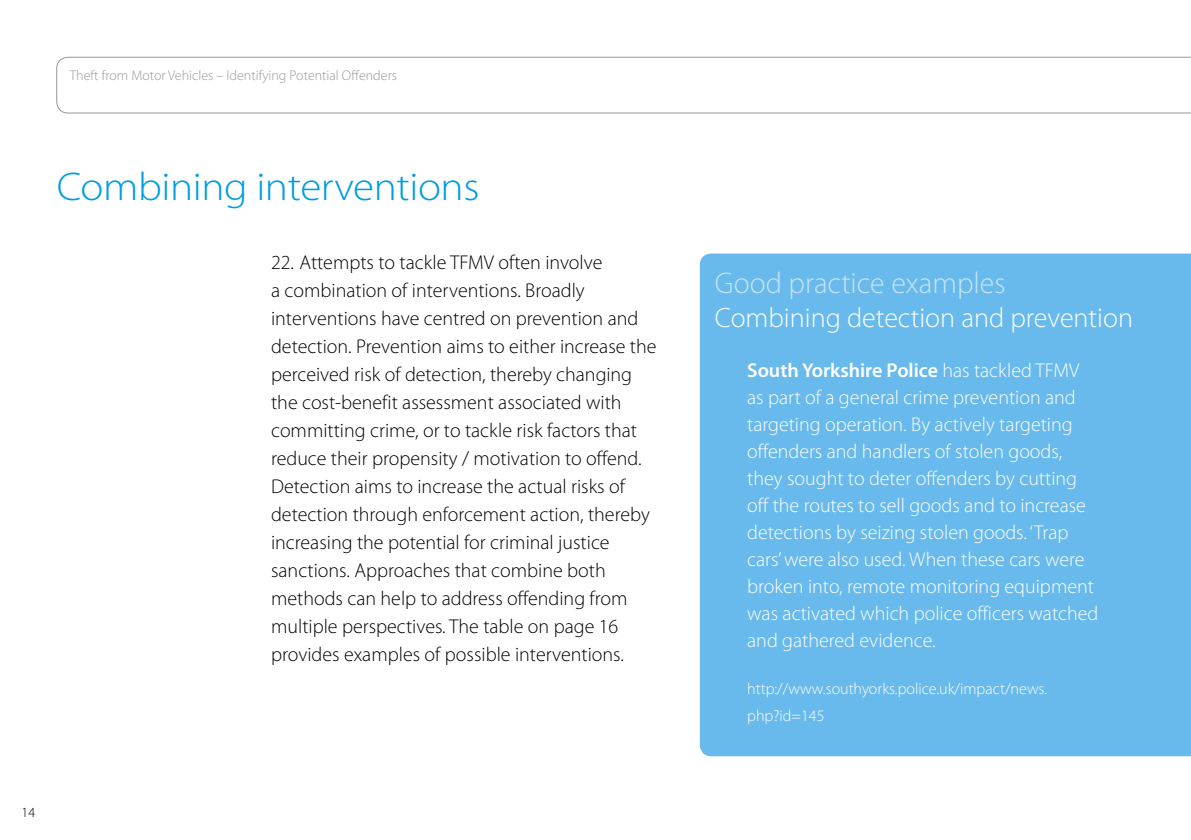
<style>
.page{position:relative;width:1191px;height:840px;background:#fff}
.page>*{position:absolute;margin:0;border:0;box-sizing:border-box;transform-origin:0 0}
.Head_1{font:300 40px "Myriad Pro";letter-spacing:-.01em;color:#009de0;scale:1.08 1}
.Head_2{font:300 30px "Myriad Pro";color:#c7e3f9}
.Head_2-2{font:300 28px "Myriad Pro";color:#fff}
.body_text{font:300 20px/28px "Myriad Pro";color:#000}
.body_text-2{font:300 20px/27px "Myriad Pro";color:#fff}
.body_text-3{font:300 16px/27px "Myriad Pro";color:#fff}
.t1{font:300 14px "Myriad Pro";color:#999898}
.t2{font:300 14px "Myriad Pro";color:#000}
.s1{font-weight:600}
</style>
<div class="page">
<svg style="left:56px;top:57px;width:1134px;height:56px"></svg>
<div style="left:700px;top:253px;width:491px;height:502px;background:#69baec"></div>
<p class="t1" style="left:70px;top:67px;width:329px">Theft from Motor Vehicles – Identifying Potential Offenders</p>
<p class="Head_1" style="left:57px;top:163px;width:393px">Combining interventions</p>
<p class="body_text" style="left:271px;top:247px;width:387px">22. Attempts to tackle TFMV often involve<br>a combination of interventions. Broadly interventions have centred on prevention and detection. Prevention aims to either increase the perceived risk of detection, thereby changing the cost-benefit assessment associated with committing crime, or to tackle risk factors that reduce their propensity / motivation to offend.<br>Detection aims to increase the actual risks of detection through enforcement action, thereby increasing the potential for criminal justice sanctions. Approaches that combine both methods can help to address offending from multiple perspectives. The table on page 16 provides examples of possible interventions.</p>
<p class="t2" style="left:22px;top:803px;width:15px">14</p>
<p class="Head_2" style="left:715px;top:265px;width:292px">Good practice examples</p>
<p class="Head_2-2" style="left:715px;top:301px;width:420px">Combining detection and prevention</p>
<p class="body_text-2" style="left:747px;top:356px;width:352px"><span class="s1">South Yorkshire Police</span> has tackled TFMV as part of a general crime prevention and targeting operation. By actively targeting offenders and handlers of stolen goods, they sought to deter offenders by cutting off the routes to sell goods and to increase detections by seizing stolen goods. ‘Trap cars’ were also used. When these cars were broken into, remote monitoring equipment was activated which police officers watched and gathered evidence.</p>
<p class="body_text-3" style="left:747px;top:674px;width:301px">http://www.southyorks.police.uk/impact/news. php?id=145</p>
</div>
